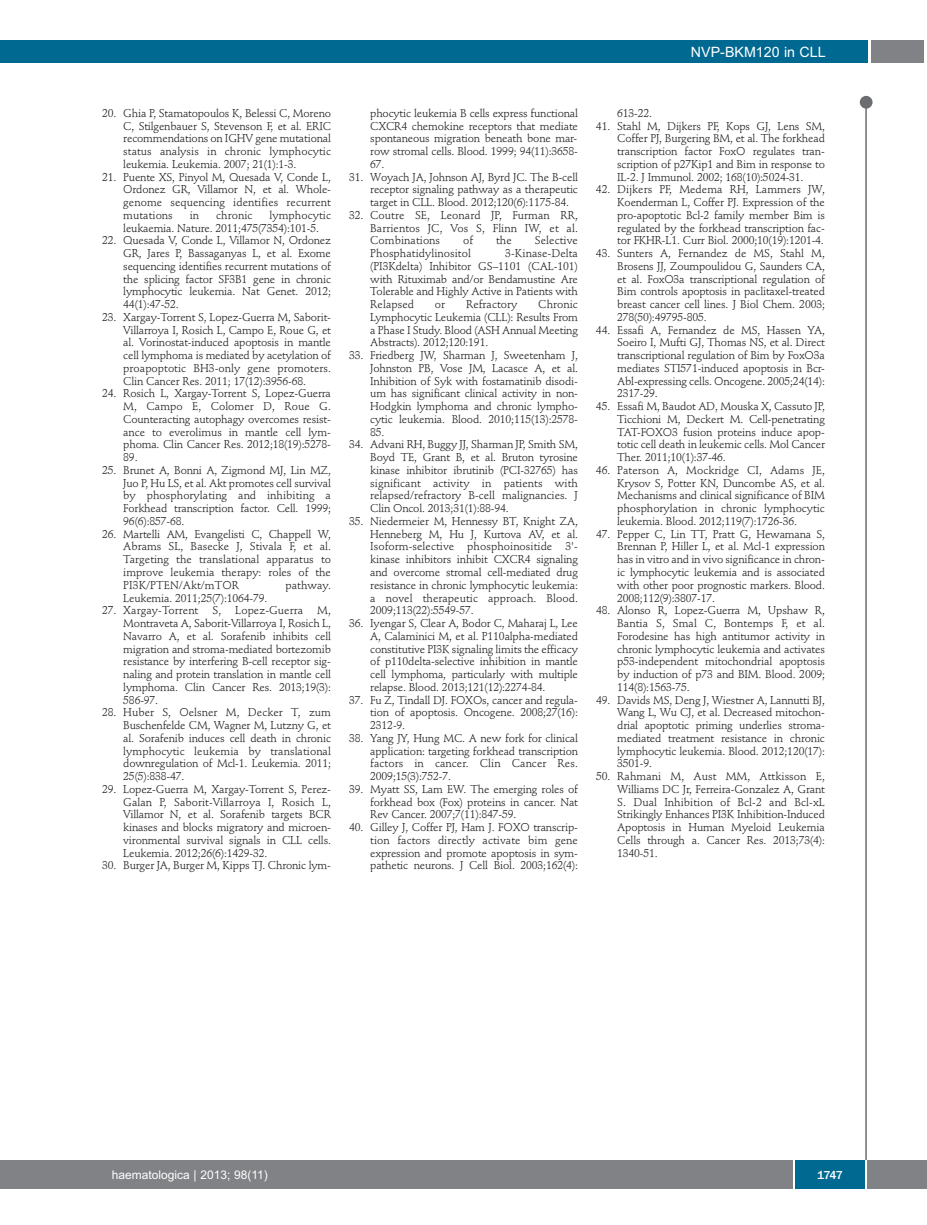
<style>
.page{position:relative;width:927px;height:1225px;background:#fff}
.page>*{position:absolute;margin:0;border:0;box-sizing:border-box;transform-origin:0 0}
.t1{font:14.25px "Arial";color:#fff}
.t2{font:12px "Arial";color:#fff}
.t3{font:500 12px "Franklin Gothic";color:#fff}
.t4{font:11.25px/12.8px "Stempel Schneidler";letter-spacing:-.015em;color:#231f20;text-align:justify}
.t5{font:11.25px "Stempel Schneidler";letter-spacing:.005em;color:#231f20}
</style>
<div class="page">
<div style="left:860px;top:96px;width:12px;height:13px;background:#6c6d70;border-radius:50%"></div>
<hr style="left:865px;top:98px;width:2px;height:1062px;background:#6c6d70">
<div style="left:871px;top:40px;width:52px;height:22px;background:#808285"></div>
<div style="left:18px;top:40px;width:849px;height:22px;background:#006991"></div>
<div style="left:17px;top:1160px;width:910px;height:28px;background:#808285"></div>
<div style="left:795px;top:1160px;width:70px;height:28px;background:#006991"></div>
<hr style="left:793px;top:1160px;width:2px;height:28px;background:#fff">
<hr style="left:865px;top:1160px;width:2px;height:28px;background:#fff">
<div style="left:0;top:40px;width:19px;height:22px;background:#006991"></div>
<div style="left:0;top:1160px;width:18px;height:28px;background:#808285"></div>
<p class="t1" style="left:691px;top:44px;width:136px">NVP-BKM120 in CLL</p>
<p class="t4" style="left:123px;top:108px;width:209px;text-indent:-21px">20. Ghia P, Stamatopoulos K, Belessi C, Moreno C, Stilgenbauer S, Stevenson F, et al. ERIC recommendations on IGHV gene mutational status analysis in chronic lymphocytic leukemia. Leukemia. 2007; 21(1):1-3.</p>
<p class="t4" style="left:123px;top:171px;width:209px;text-indent:-21px">21. Puente XS, Pinyol M, Quesada V, Conde L, Ordonez GR, Villamor N, et al. Whole&shy;genome sequencing identifies recurrent mutations</p>
<p class="t4" style="left:123px;top:210px;width:209px;text-indent:146px">lymphocytic leukaemia. Nature. 2011;475(7354):101-5.</p>
<p class="t4" style="left:123px;top:235px;width:209px;text-indent:-21px">22. Quesada V, Conde L, Villamor N, Ordonez GR, Jares P, Bassaganyas L, et al. Exome sequencing identifies recurrent mutations of the splicing factor SF3B1 gene in chronic lymphocytic leukemia. Nat Genet. 2012; 44(1):47-52.</p>
<p class="t4" style="left:123px;top:312px;width:209px;text-indent:-21px">23. Xargay-Torrent S, Lopez-Guerra M, Saborit-Villarroya I, Rosich L, Campo E, Roue G, et al. Vorinostat-induced apoptosis in mantle cell lymphoma is mediated by acetylation of proapoptotic BH3-only gene promoters.<br>Clin Cancer Res. 2011; 17(12):3956-68.</p>
<p class="t4" style="left:123px;top:388px;width:209px;text-indent:-21px">24. Rosich L, Xargay-Torrent S, Lopez-Guerra M, Campo E, Colomer D, Roue G.<br>Counteracting autophagy overcomes resist&shy;ance to everolimus in mantle cell lym&shy;phoma. Clin Cancer Res. 2012;18(19):5278- 89.</p>
<p class="t4" style="left:123px;top:465px;width:209px;text-indent:-21px">25. Brunet A, Bonni A, Zigmond MJ, Lin MZ, Juo P, Hu LS, et al. Akt promotes cell survival by phosphorylating and inhibiting a Forkhead transcription factor. Cell. 1999; 96(6):857-68.</p>
<p class="t4" style="left:123px;top:528px;width:209px;text-indent:-21px">26. Martelli AM, Evangelisti C, Chappell W, Abrams SL, Basecke J, Stivala F, et al.<br>Targeting the translational apparatus to improve leukemia therapy: roles of the PI3K/PTEN/Akt/mTOR</p>
<p class="t4" style="left:190px;top:210px;width:11px">in</p>
<p class="t5" style="left:216px;top:210px;width:38px">chronic</p>
<p class="t5" style="left:285px;top:580px;width:47px">pathway.</p>
<p class="t4" style="left:123px;top:592px;width:146px">Leukemia. 2011;25(7):1064-79.</p>
<p class="t4" style="left:123px;top:605px;width:209px;text-indent:-21px">27. Xargay-Torrent S, Lopez-Guerra M, Montraveta A, Saborit-Villarroya I, Rosich L, Navarro A, et al. Sorafenib inhibits cell migration and stroma-mediated bortezomib resistance by interfering B-cell receptor sig&shy;naling and protein translation in mantle cell lymphoma. Clin Cancer Res. 2013;19(3):<br>586-97.</p>
<p class="t4" style="left:123px;top:707px;width:209px;text-indent:-21px">28. Huber S, Oelsner M, Decker T, zum Buschenfelde CM, Wagner M, Lutzny G, et al. Sorafenib induces cell death in chronic lymphocytic leukemia by translational downregulation of Mcl-1. Leukemia. 2011; 25(5):838-47.</p>
<p class="t4" style="left:123px;top:783px;width:209px;text-indent:-21px">29. Lopez-Guerra M, Xargay-Torrent S, Perez-Galan P, Saborit-Villarroya I, Rosich L, Villamor N, et al. Sorafenib targets BCR kinases and blocks migratory and microen&shy;vironmental survival signals in CLL cells.<br>Leukemia. 2012;26(6):1429-32.</p>
<p class="t4" style="left:102px;top:860px;width:230px">30. Burger JA, Burger M, Kipps TJ. Chronic lym-</p>
<p class="t4" style="left:370px;top:108px;width:209px">phocytic leukemia B cells express functional CXCR4 chemokine receptors that mediate spontaneous migration beneath bone mar&shy;row stromal cells. Blood. 1999; 94(11):3658- 67.</p>
<p class="t4" style="left:370px;top:171px;width:209px;text-indent:-21px">31. Woyach JA, Johnson AJ, Byrd JC. The B-cell receptor signaling pathway as a therapeutic target in CLL. Blood. 2012;120(6):1175-84.</p>
<p class="t4" style="left:370px;top:210px;width:209px;text-indent:-21px">32. Coutre SE, Leonard JP, Furman RR, Barrientos JC, Vos S, Flinn IW, et al.<br>Combinations</p>
<p class="t4" style="left:463px;top:235px;width:12px">of</p>
<p class="t4" style="left:496px;top:235px;width:17px">the</p>
<p class="t5" style="left:535px;top:236px;width:45px">Selective</p>
<p class="t5" style="left:370px;top:249px;width:102px">Phosphatidylinositol</p>
<p class="t4" style="left:370px;top:248px;width:209px;text-indent:135px">3-Kinase-Delta (PI3Kdelta) Inhibitor GS–1101 (CAL-101) with Rituximab and/or Bendamustine Are Tolerable and Highly Active in Patients with Relapsed</p>
<p class="t4" style="left:370px;top:299px;width:209px;text-indent:168px">Chronic Lymphocytic Leukemia (CLL): Results From a Phase I Study. Blood (ASH Annual Meeting Abstracts). 2012;120:191.</p>
<p class="t4" style="left:370px;top:350px;width:209px;text-indent:-21px">33. Friedberg JW, Sharman J, Sweetenham J, Johnston PB, Vose JM, Lacasce A, et al.<br>Inhibition of Syk with fostamatinib disodi&shy;um has significant clinical activity in non-Hodgkin lymphoma and chronic lympho&shy;cytic leukemia. Blood. 2010;115(13):2578- 85.</p>
<p class="t4" style="left:370px;top:439px;width:209px;text-indent:-21px">34. Advani RH, Buggy JJ, Sharman JP, Smith SM, Boyd TE, Grant B, et al. Bruton tyrosine kinase inhibitor ibrutinib (PCI-32765) has significant activity in patients with relapsed/refractory B-cell malignancies. J Clin Oncol. 2013;31(1):88-94.</p>
<p class="t4" style="left:370px;top:516px;width:209px;text-indent:-21px">35. Niedermeier M, Hennessy BT, Knight ZA, Henneberg M, Hu J, Kurtova AV, et al.<br>Isoform-selective phosphoinositide 3'- kinase inhibitors inhibit CXCR4 signaling and overcome stromal cell-mediated drug resistance in chronic lymphocytic leukemia: a novel therapeutic approach. Blood.<br>2009;113(22):5549-57.</p>
<p class="t4" style="left:370px;top:618px;width:209px;text-indent:-21px">36. Iyengar S, Clear A, Bodor C, Maharaj L, Lee A, Calaminici M, et al. P110alpha-mediated constitutive PI3K signaling limits the efficacy of p110delta-selective inhibition in mantle cell lymphoma, particularly with multiple relapse. Blood. 2013;121(12):2274-84.</p>
<p class="t4" style="left:370px;top:694px;width:209px;text-indent:-21px">37. Fu Z, Tindall DJ. FOXOs, cancer and regula&shy;tion of apoptosis. Oncogene. 2008;27(16):<br>2312-9.</p>
<p class="t4" style="left:370px;top:732px;width:209px;text-indent:-21px">38. Yang JY, Hung MC. A new fork for clinical application: targeting forkhead transcription factors in cancer. Clin Cancer Res.<br>2009;15(3):752-7.</p>
<p class="t4" style="left:370px;top:783px;width:209px;text-indent:-21px">39. Myatt SS, Lam EW. The emerging roles of forkhead box (Fox) proteins in cancer. Nat Rev Cancer. 2007;7(11):847-59.</p>
<p class="t4" style="left:370px;top:822px;width:209px;text-indent:-21px">40. Gilley J, Coffer PJ, Ham J. FOXO transcrip&shy;tion factors directly activate bim gene expression and promote apoptosis in sym&shy;pathetic neurons. J Cell Biol. 2003;162(4):</p>
<p class="t4" style="left:435px;top:299px;width:12px">or</p>
<p class="t5" style="left:466px;top:300px;width:53px">Refractory</p>
<p class="t4" style="left:617px;top:108px;width:36px">613-22.</p>
<p class="t4" style="left:617px;top:120px;width:209px;text-indent:-21px">41. Stahl M, Dijkers PF, Kops GJ, Lens SM, Coffer PJ, Burgering BM, et al. The forkhead transcription factor FoxO regulates tran&shy;scription of p27Kip1 and Bim in response to IL-2. J Immunol. 2002; 168(10):5024-31.</p>
<p class="t4" style="left:617px;top:184px;width:209px;text-indent:-21px">42. Dijkers PF, Medema RH, Lammers JW, Koenderman L, Coffer PJ. Expression of the pro-apoptotic Bcl-2 family member Bim is regulated by the forkhead transcription fac&shy;tor FKHR-L1. Curr Biol. 2000;10(19):1201-4.</p>
<p class="t4" style="left:617px;top:248px;width:209px;text-indent:-21px">43. Sunters A, Fernandez de MS, Stahl M, Brosens JJ, Zoumpoulidou G, Saunders CA, et al. FoxO3a transcriptional regulation of Bim controls apoptosis in paclitaxel-treated breast cancer cell lines. J Biol Chem. 2003; 278(50):49795-805.</p>
<p class="t4" style="left:617px;top:324px;width:209px;text-indent:-21px">44. Essafi A, Fernandez de MS, Hassen YA, Soeiro I, Mufti GJ, Thomas NS, et al. Direct transcriptional regulation of Bim by FoxO3a mediates STI571-induced apoptosis in Bcr-Abl-expressing cells. Oncogene. 2005;24(14):<br>2317-29.</p>
<p class="t4" style="left:617px;top:401px;width:209px;text-indent:-21px">45. Essafi M, Baudot AD, Mouska X, Cassuto JP, Ticchioni M, Deckert M. Cell-penetrating TAT-FOXO3 fusion proteins induce apop&shy;totic cell death in leukemic cells. Mol Cancer Ther. 2011;10(1):37-46.</p>
<p class="t4" style="left:617px;top:465px;width:209px;text-indent:-21px">46. Paterson A, Mockridge CI, Adams JE, Krysov S, Potter KN, Duncombe AS, et al.<br>Mechanisms and clinical significance of BIM phosphorylation in chronic lymphocytic leukemia. Blood. 2012;119(7):1726-36.</p>
<p class="t4" style="left:617px;top:528px;width:209px;text-indent:-21px">47. Pepper C, Lin TT, Pratt G, Hewamana S, Brennan P, Hiller L, et al. Mcl-1 expression has in vitro and in vivo significance in chron&shy;ic lymphocytic leukemia and is associated with other poor prognostic markers. Blood.<br>2008;112(9):3807-17.</p>
<p class="t4" style="left:617px;top:605px;width:209px;text-indent:-21px">48. Alonso R, Lopez-Guerra M, Upshaw R, Bantia S, Smal C, Bontemps F, et al.<br>Forodesine has high antitumor activity in chronic lymphocytic leukemia and activates p53-independent mitochondrial apoptosis by induction of p73 and BIM. Blood. 2009; 114(8):1563-75.</p>
<p class="t4" style="left:617px;top:694px;width:209px;text-indent:-21px">49. Davids MS, Deng J, Wiestner A, Lannutti BJ, Wang L, Wu CJ, et al. Decreased mitochon&shy;drial apoptotic priming underlies stroma&shy;mediated treatment resistance in chronic lymphocytic leukemia. Blood. 2012;120(17):<br>3501-9.</p>
<p class="t4" style="left:617px;top:771px;width:209px;text-indent:-21px">50. Rahmani M, Aust MM, Attkisson E, Williams DC Jr, Ferreira-Gonzalez A, Grant S. Dual Inhibition of Bcl-2 and Bcl-xL Strikingly Enhances PI3K Inhibition-Induced Apoptosis in Human Myeloid Leukemia Cells through a. Cancer Res. 2013;73(4):<br>1340-51.</p>
<p class="t2" style="left:112px;top:1167px;width:158px">haematologica | 2013; 98(11)</p>
<p class="t3" style="left:817px;top:1167px;width:27px">1747</p>
</div>
